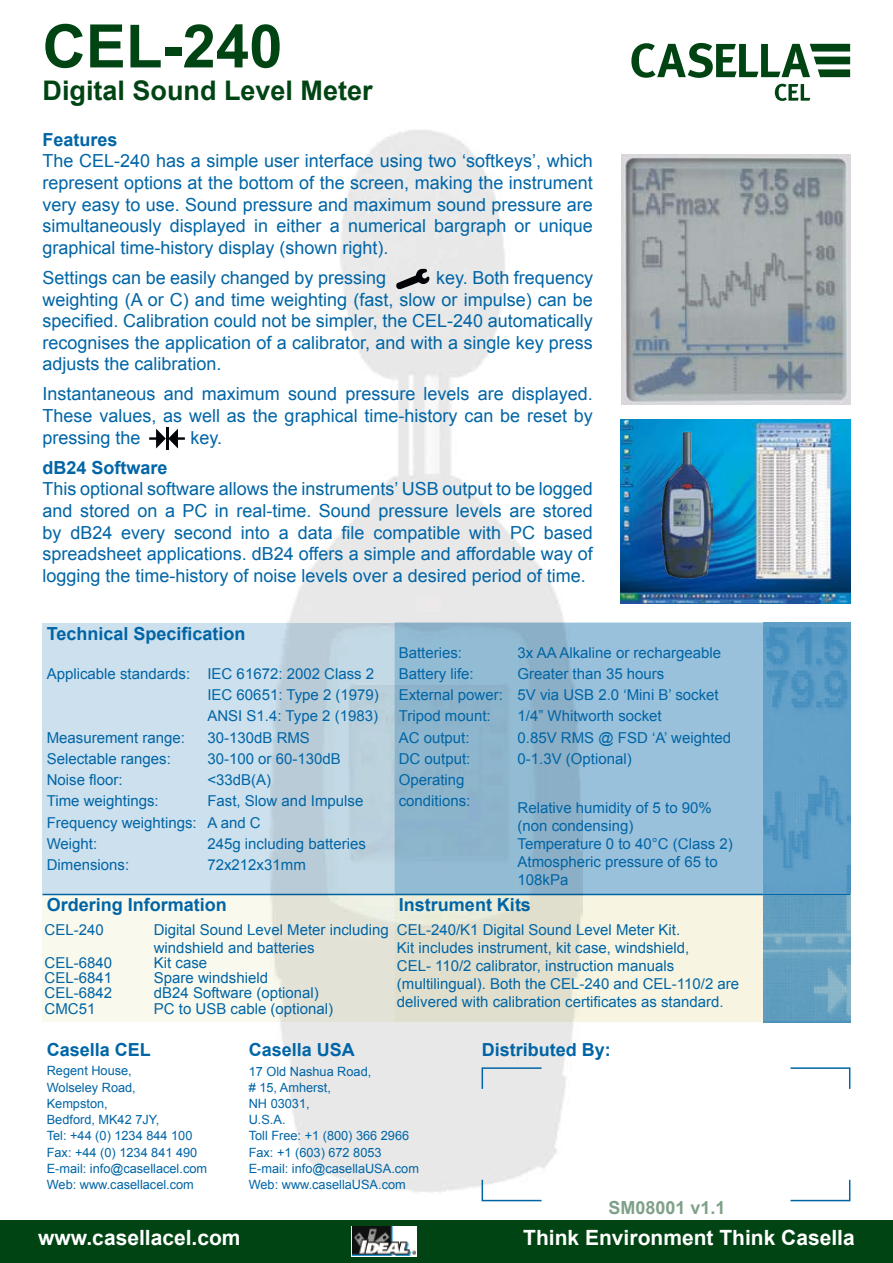
<style>
.page{position:relative;width:893px;height:1263px;background:#fff}
.page>*{position:absolute;margin:0;border:0;box-sizing:border-box;transform-origin:0 0}
.t1{font:700 60px "Arial";color:#004413}
.t2{font:700 27px "Arial";color:#004413}
.t3{font:700 21px "Arial";color:#fff}
.t4{font:18px/21.6px "Arial";color:#0065a6;text-align:justify}
.t5{font:700 18px "Arial";color:#0065a6}
.t6{font:700 18px "Arial";color:#80a189}
.t7{font:15px/18px "Arial";color:#0065a6}
.t8{font:12.75px/16.2px "Arial";color:#0065a6}
</style>
<div class="page">
<div style="left:43px;top:622px;width:352px;height:272px;background:#cce0ed"></div>
<div style="left:582px;top:622px;width:182px;height:272px;background:#99c1db"></div>
<div style="left:43px;top:894px;width:352px;height:128px;background:#faf9ed"></div>
<div style="left:582px;top:895px;width:182px;height:127px;background:#f7f5e1"></div>
<hr style="left:43px;top:894px;width:352px;height:1px;background:#0065a6">
<hr style="left:395px;top:894px;width:369px;height:1px;background:#0065a6">
<img style="left:764px;top:622px;width:86px;height:273px">
<svg style="left:764px;top:895px;width:86px;height:127px;background:#67a1c0"></svg>
<img style="left:269px;top:130px;width:313px;height:1063px">
<div style="left:0;top:1221px;width:893px;height:42px;background:#004413"></div>
<svg style="left:351px;top:1226px;width:66px;height:30px"></svg>
<img style="left:352px;top:1226px;width:64px;height:29px">
<svg style="left:790px;top:1067px;width:61px;height:22px"></svg>
<svg style="left:790px;top:1179px;width:61px;height:23px"></svg>
<svg style="left:481px;top:1066px;width:62px;height:24px"></svg>
<svg style="left:481px;top:1178px;width:62px;height:24px"></svg>
<svg style="left:631px;top:43px;width:219px;height:35px"></svg>
<svg style="left:775px;top:84px;width:35px;height:17px"></svg>
<img style="left:622px;top:154px;width:228px;height:250px">
<img style="left:621px;top:419px;width:229px;height:184px">
<img style="left:662px;top:431px;width:50px;height:147px">
<svg style="left:396px;top:269px;width:33px;height:20px"></svg>
<svg style="left:149px;top:429px;width:36px;height:19px"></svg>
<hr style="left:166px;top:427px;width:2px;height:23px;background:#020408">
<h1 class="t1" style="left:43px;top:7px;width:242px">CEL-240</h1>
<h2 class="t2" style="left:43px;top:73px;width:332px">Digital Sound Level Meter</h2>
<p class="t5" style="left:43px;top:128px;width:77px">Features</p>
<p class="t4" style="left:43px;top:150px;width:552px">The CEL-240 has a simple user interface using two ‘softkeys’, which represent options at the bottom of the screen, making the instrument very easy to use. Sound pressure and maximum sound pressure are simultaneously displayed in either a numerical bargraph or unique graphical time-history display (shown right).</p>
<p class="t4" style="left:43px;top:267px;width:345px">Settings can be easily changed by pressing</p>
<p class="t4" style="left:43px;top:267px;width:552px;text-indent:394px">key. Both frequency weighting (A or C) and time weighting (fast, slow or impulse) can be specified. Calibration could not be simpler, the CEL-240 automatically recognises the application of a calibrator, and with a single key press adjusts the calibration.</p>
<p class="t4" style="left:43px;top:383px;width:552px">Instantaneous and maximum sound pressure levels are displayed.<br>These values, as well as the graphical time-history can be reset by pressing the</p>
<p class="t4" style="left:191px;top:427px;width:33px">key.</p>
<p class="t5" style="left:43px;top:455px;width:127px">dB24 Software</p>
<p class="t4" style="left:43px;top:478px;width:552px">This optional software allows the instruments’ USB output to be logged and stored on a PC in real-time. Sound pressure levels are stored by dB24 every second into a data file compatible with PC based spreadsheet applications. dB24 offers a simple and affordable way of logging the time-history of noise levels over a desired period of time.</p>
<p class="t5" style="left:47px;top:622px;width:200px">Technical Specification</p>
<p class="t7" style="left:399px;top:644px;width:65px">Batteries:</p>
<p class="t7" style="left:518px;top:644px;width:205px">3x AA Alkaline or rechargeable</p>
<p class="t7" style="left:47px;top:665px;width:329px">Applicable standards: IEC 61672: 2002 Class 2</p>
<p class="t7" style="left:399px;top:665px;width:77px">Battery life:</p>
<p class="t7" style="left:518px;top:665px;width:148px">Greater than 35 hours</p>
<p class="t7" style="left:207px;top:686px;width:173px">IEC 60651: Type 2 (1979)</p>
<p class="t7" style="left:399px;top:686px;width:322px">External power: 5V via USB 2.0 ‘Mini B’ socket</p>
<p class="t7" style="left:207px;top:707px;width:172px">ANSI S1.4: Type 2 (1983)</p>
<p class="t7" style="left:399px;top:707px;width:93px">Tripod mount:</p>
<p class="t7" style="left:518px;top:707px;width:146px">1/4” Whitworth socket</p>
<p class="t7" style="left:47px;top:728px;width:140px">Measurement range:</p>
<p class="t7" style="left:207px;top:728px;width:104px">30-130dB RMS</p>
<p class="t7" style="left:399px;top:728px;width:72px">AC output:</p>
<p class="t7" style="left:518px;top:728px;width:215px">0.85V RMS @ FSD ‘A’ weighted</p>
<p class="t7" style="left:47px;top:750px;width:126px">Selectable ranges:</p>
<p class="t7" style="left:207px;top:750px;width:135px">30-100 or 60-130dB</p>
<p class="t7" style="left:399px;top:750px;width:73px">DC output:</p>
<p class="t7" style="left:518px;top:750px;width:116px">0-1.3V (Optional)</p>
<p class="t7" style="left:47px;top:771px;width:77px">Noise floor:</p>
<p class="t7" style="left:207px;top:771px;width:65px">&lt;33dB(A)</p>
<p class="t7" style="left:399px;top:771px;width:67px">Operating</p>
<p class="t7" style="left:47px;top:792px;width:113px">Time weightings:</p>
<p class="t7" style="left:207px;top:792px;width:157px">Fast, Slow and Impulse</p>
<p class="t7" style="left:399px;top:792px;width:73px">conditions:</p>
<p class="t7" style="left:518px;top:799px;width:217px">Relative humidity of 5 to 90% (non condensing)<br>Temperature 0 to 40°C (Class 2)<br>Atmospheric pressure of 65 to<br>108kPa</p>
<p class="t7" style="left:47px;top:812px;width:216px;line-height:21.3px">Frequency weightings: A and C<br>Weight:</p>
<p class="t7" style="left:207px;top:835px;width:160px">245g including batteries</p>
<p class="t7" style="left:47px;top:856px;width:84px">Dimensions:</p>
<p class="t7" style="left:207px;top:856px;width:100px">72x212x31mm</p>
<p class="t5" style="left:47px;top:893px;width:182px">Ordering Information</p>
<p class="t5" style="left:399px;top:893px;width:134px">Instrument Kits</p>
<p class="t7" style="left:45px;top:921px;width:61px">CEL-240</p>
<p class="t7" style="left:154px;top:921px;width:237px">Digital Sound Level Meter including windshield and batteries</p>
<p class="t7" style="left:397px;top:921px;width:344px">CEL-240/K1 Digital Sound Level Meter Kit.<br>Kit includes instrument, kit case, windshield,<br>CEL- 110/2 calibrator, instruction manuals (multilingual). Both the CEL-240 and CEL-110/2 are delivered with calibration certificates as standard.</p>
<p class="t7" style="left:45px;top:954px;width:69px">CEL-6840</p>
<p class="t7" style="left:154px;top:954px;width:55px">Kit case</p>
<p class="t7" style="left:45px;top:969px;width:69px">CEL-6841</p>
<p class="t7" style="left:154px;top:969px;width:116px">Spare windshield</p>
<p class="t7" style="left:45px;top:984px;width:69px">CEL-6842</p>
<p class="t7" style="left:154px;top:984px;width:167px">dB24 Software (optional)</p>
<p class="t7" style="left:45px;top:999px;width:52px">CMC51</p>
<p class="t7" style="left:154px;top:999px;width:181px">PC to USB cable (optional)</p>
<p class="t5" style="left:47px;top:1038px;width:106px">Casella CEL</p>
<p class="t5" style="left:249px;top:1038px;width:107px">Casella USA</p>
<p class="t8" style="left:47px;top:1063px;width:162px">Regent House,<br>Wolseley Road,<br>Kempston,<br>Bedford, MK42 7JY,<br>Tel: +44 (0) 1234 844 100<br>Fax: +44 (0) 1234 841 490<br>E-mail: info@casellacel.com<br>Web: www.casellacel.com</p>
<p class="t8" style="left:249px;top:1063px;width:172px">17 Old Nashua Road,<br># 15, Amherst,<br>NH 03031,<br>U.S.A.<br>Toll Free: +1 (800) 366 2966<br>Fax: +1 (603) 672 8053<br>E-mail: info@casellaUSA.com<br>Web: www.casellaUSA.com</p>
<p class="t5" style="left:482px;top:1038px;width:131px">Distributed By:</p>
<p class="t6" style="left:608px;top:1196px;width:119px">SM08001 v1.1</p>
<h3 class="t3" style="left:38px;top:1223px;width:204px">www.casellacel.com</h3>
<h3 class="t3" style="left:523px;top:1223px;width:333px">Think Environment Think Casella</h3>
</div>
